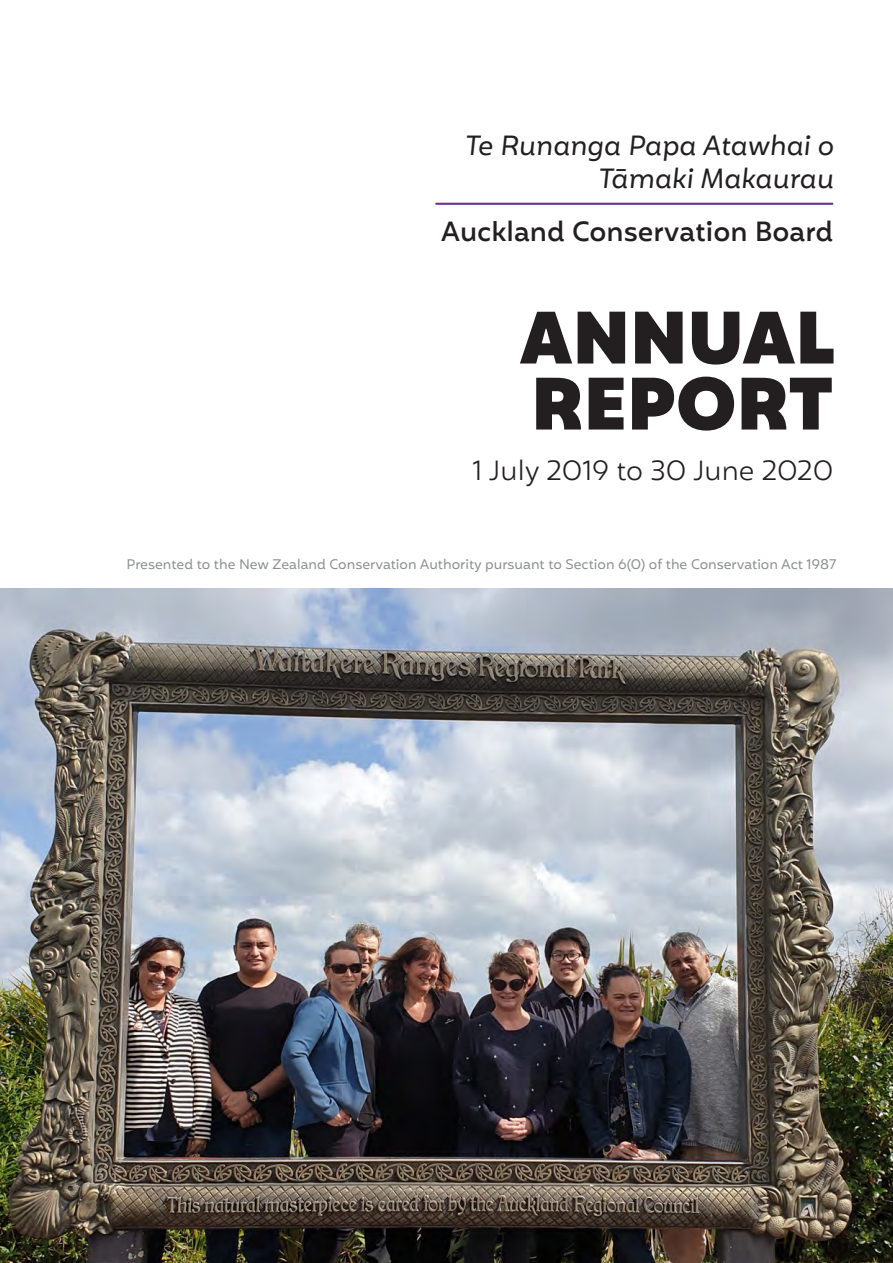
<style>
.page{position:relative;width:893px;height:1263px;background:#fff}
.page>*{position:absolute;margin:0;border:0;box-sizing:border-box;transform-origin:0 0}
.t1{font:900 72px/66px "Mohr Alt";color:#231f20}
.t2{font:italic 27px/32.4px "Mohr";color:#231f20;text-align:right}
.t3{font:500 27px "Mohr";color:#231f20}
.t4{font:300 27px "Mohr";color:#231f20}
.t5{font:13.5px "Mohr";color:#8d8f92}
</style>
<div class="page">
<hr style="left:436px;top:203px;width:396px;height:2px;background:#673394">
<img style="left:0;top:589px;width:893px;height:674px">
<h2 class="t2" style="left:464px;top:130px;width:370px">Te Runanga Papa Atawhai o<br>Tāmaki Makaurau</h2>
<h2 class="t3" style="left:441px;top:216px;width:394px">Auckland Conservation Board</h2>
<h1 class="t1" style="left:519px;top:306px;width:317px">ANNUAL<br>REPORT</h1>
<h2 class="t4" style="left:473px;top:453px;width:362px">1 July 2019 to 30 June 2020</h2>
<p class="t5" style="left:127px;top:557px;width:711px">Presented to the New Zealand Conservation Authority pursuant to Section 6(0) of the Conservation Act 1987</p>
</div>
